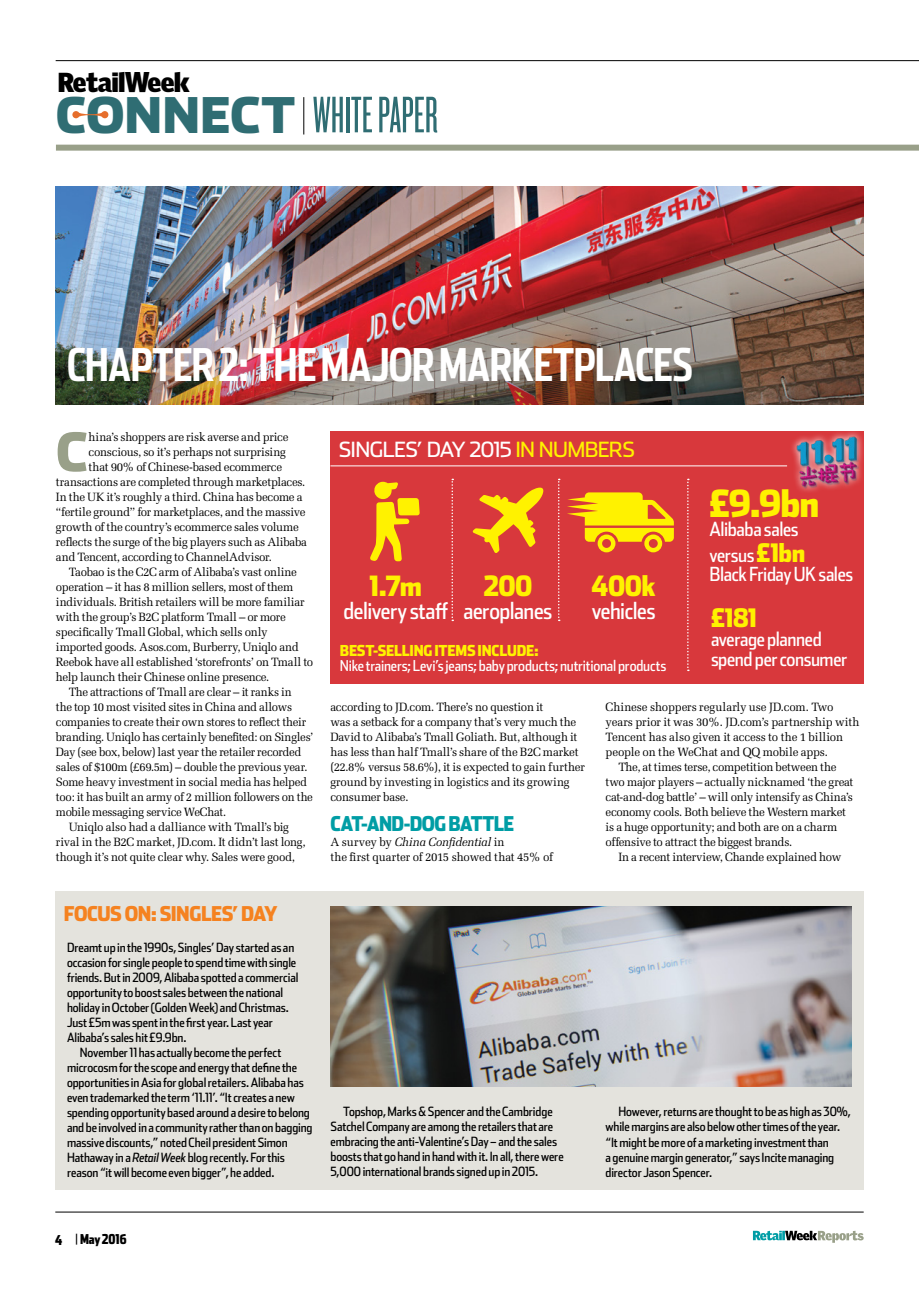
<style>
.page{position:relative;width:919px;height:1289px;background:#fff}
.page>*{position:absolute;margin:0;border:0;box-sizing:border-box;transform-origin:0 0}
.t1{font:53.4px "Knockout 26 Junior Flywght";color:#2f6d73}
.t2{font:900 52.8px "Stainless";color:#99a089}
.t3{font:700 45px "Stainless Comp";letter-spacing:-.02em;color:#fff}
.t4{font:900 36.9px "Stainless Cond";color:#fff200}
.t5{font:900 27.75px "Stainless Cond";letter-spacing:-.02em;color:#fff200}
.t6{font:900 26.7px "Griffith Gothic";letter-spacing:-.03em;color:#000}
.t7{font:900 25.2px "Stainless Cond";color:#fff200}
.t8{font:23.1px "Stainless Cond";letter-spacing:-.02em;color:#fff}
.t9{font:21px "Stainless";letter-spacing:-.03em;color:#fff}
.t10{font:900 20.25px "Stainless Cond";letter-spacing:-.025em;color:#f58220}
.t11{font:900 20.25px "Stainless Cond";letter-spacing:-.035em;color:#009da5}
.t12{font:19.35px/25.2px "Stainless Cond";letter-spacing:-.02em;color:#fff}
.t13{font:15px "Stainless Cond";letter-spacing:-.01em;color:#fff}
.t14{font:900 15px "Stainless Cond";letter-spacing:-.015em;color:#fff200}
.t15{font:900 13.5px "Stainless Comp";letter-spacing:-.01em;color:#000}
.t16{font:12.75px/15px "Stainless Cond";letter-spacing:-.01em;color:#000}
.t17{font:12px/15px "Melior";letter-spacing:-.02em;color:#000;scale:.96 1}
.t18{font:12px "Melior";letter-spacing:-.02em;color:#000;scale:.95 1}
.s1{font-size:27.75px}
.s2{font-family:"Stainless";font-weight:900;font-size:48.75px}
.s3{font-style:italic}
.s4{color:#fff200}
.s5{font-weight:900;font-size:25.2px;color:#fff200}
.s6{font-weight:400}
</style>
<div class="page">
<hr style="left:55px;top:1211px;width:808px;height:1px;background:#000">
<svg style="left:752px;top:1230px;width:111px;height:12px"></svg>
<img style="left:55px;top:186px;width:808px;height:218px">
<div style="left:55px;top:891px;width:808px;height:299px;background:#e4e3dd"></div>
<img style="left:330px;top:906px;width:521px;height:180px">
<div style="left:330px;top:432px;width:533px;height:252px;background:#d8383c"></div>
<hr style="left:330px;top:465px;width:457px;height:1px;background:#fff">
<svg style="left:567px;top:492px;width:106px;height:60px"></svg>
<svg style="left:472px;top:487px;width:71px;height:66px"></svg>
<svg style="left:370px;top:482px;width:49px;height:79px"></svg>
<svg style="left:789px;top:431px;width:75px;height:63px"></svg>
<img style="left:796px;top:436px;width:62px;height:52px">
<svg style="left:451px;top:478px;width:2px;height:143px"></svg>
<svg style="left:558px;top:478px;width:1px;height:143px"></svg>
<svg style="left:687px;top:478px;width:1px;height:193px"></svg>
<div style="left:56px;top:145px;width:862px;height:6px;background:#99a089"></div>
<hr style="left:56px;top:60px;width:862px;height:1px;background:#000">
<svg style="left:72px;top:111px;width:36px;height:7px"></svg>
<hr style="left:303px;top:97px;width:1px;height:37px;background:#000">
<h3 class="t6" style="left:58px;top:66px;width:133px">Retail<span class="s1">W</span>eek</h3>
<h1 class="t1" style="left:56px;top:85px;width:335px"><span class="s2">CONNECT</span> WHITE PAPER</h1>
<h3 class="t3" style="left:67px;top:338px;width:627px">CHAPTER 2: THE MAJOR MARKETPLACES</h3>
<h2 class="t2" style="left:56px;top:418px;width:34px">C</h2>
<p class="t17" style="left:89px;top:429px;width:210px">hina’s shoppers are risk averse and price</p>
<p class="t17" style="left:89px;top:444px;width:207px">conscious, so it’s perhaps not surprising</p>
<p class="t17" style="left:89px;top:459px;width:203px">that 90% of Chinese-based ecommerce</p>
<p class="t17" style="left:56px;top:474px;width:261px">transactions are completed through marketplaces.</p>
<p class="t17" style="left:56px;top:489px;width:258px">In the UK it’s roughly a third. China has become a</p>
<p class="t17" style="left:56px;top:504px;width:261px">“fertile ground” for marketplaces, and the massive</p>
<p class="t17" style="left:56px;top:519px;width:254px">growth of the country’s ecommerce sales volume</p>
<p class="t17" style="left:56px;top:534px;width:263px">reflects the surge of the big players such as Alibaba</p>
<p class="t17" style="left:56px;top:549px;width:227px">and Tencent, according to ChannelAdvisor.</p>
<p class="t17" style="left:69px;top:564px;width:239px">Taobao is the C2C arm of Alibaba’s vast online</p>
<p class="t17" style="left:56px;top:579px;width:249px">operation – it has 8 million sellers, most of them</p>
<p class="t17" style="left:56px;top:594px;width:261px">individuals. British retailers will be more familiar</p>
<p class="t17" style="left:56px;top:609px;width:241px">with the group’s B2C platform Tmall – or more</p>
<p class="t17" style="left:56px;top:624px;width:222px">specifically Tmall Global, which sells only</p>
<p class="t17" style="left:56px;top:639px;width:254px">imported goods. Asos.com, Burberry, Uniqlo and</p>
<p class="t17" style="left:56px;top:654px;width:269px">Reebok have all established ‘storefronts’ on Tmall to</p>
<p class="t17" style="left:56px;top:669px;width:224px">help launch their Chinese online presence.</p>
<p class="t18" style="left:69px;top:685px;width:236px">The attractions of Tmall are clear – it ranks in</p>
<p class="t18" style="left:56px;top:700px;width:250px">the top 10 most visited sites in China and allows</p>
<p class="t18" style="left:56px;top:715px;width:265px">companies to create their own stores to reflect their</p>
<p class="t18" style="left:56px;top:730px;width:272px">branding. Uniqlo has certainly benefited: on Singles’</p>
<p class="t18" style="left:56px;top:745px;width:260px">Day (see box, below) last year the retailer recorded</p>
<p class="t18" style="left:56px;top:760px;width:266px">sales of $100m (£69.5m) – double the previous year.</p>
<p class="t18" style="left:56px;top:775px;width:266px">Some heavy investment in social media has helped</p>
<p class="t18" style="left:56px;top:790px;width:272px">too: it has built an army of 2 million followers on the</p>
<p class="t18" style="left:56px;top:805px;width:181px">mobile messaging service WeChat.</p>
<p class="t17" style="left:69px;top:819px;width:231px">Uniqlo also had a dalliance with Tmall’s big</p>
<p class="t17" style="left:56px;top:834px;width:261px">rival in the B2C market, JD.com. It didn’t last long,</p>
<p class="t17" style="left:56px;top:849px;width:251px">though it’s not quite clear why. Sales were good,</p>
<h3 class="t10" style="left:64px;top:901px;width:212px">FOCUS ON: SINGLES’ DAY</h3>
<p class="t16" style="left:67px;top:939px;width:233px">Dreamt up in the 1990s, Singles’ Day started as an occasion for single people to spend time with single friends. But in 2009, Alibaba spotted a commercial opportunity to boost sales between the national holiday in October (Golden Week) and Christmas.<br>Just £5m was spent in the first year. Last year Alibaba’s sales hit £9.9bn.</p>
<p class="t16" style="left:67px;top:1044px;width:247px;text-indent:13px">November 11 has actually become the perfect microcosm for the scope and energy that define the opportunities in Asia for global retailers. Alibaba has even trademarked the term ‘11.11’. “It creates a new spending opportunity based around a desire to belong and be involved in a community rather than on bagging massive discounts,” noted Cheil president Simon Hathaway in a <span class="s3">Retail Week</span> blog recently. For this reason “it will become even bigger”, he added.</p>
<h3 class="t9" style="left:339px;top:437px;width:297px">SINGLES’ DAY 2015 <span class="s4">IN NUMBERS</span></h3>
<h3 class="t5" style="left:369px;top:569px;width:54px">1.7M</h3>
<h3 class="t8" style="left:343px;top:597px;width:106px">delivery staff</h3>
<h3 class="t5" style="left:483px;top:569px;width:51px">200</h3>
<h3 class="t8" style="left:463px;top:597px;width:90px">aeroplanes</h3>
<h3 class="t5" style="left:591px;top:568px;width:66px">400K</h3>
<h3 class="t8" style="left:591px;top:597px;width:65px">vehicles</h3>
<p class="t14" style="left:340px;top:641px;width:200px">BEST-SELLING ITEMS INCLUDE:</p>
<p class="t13" style="left:340px;top:656px;width:328px">Nike trainers; Levi’s jeans; baby products; nutritional products</p>
<h3 class="t4" style="left:709px;top:481px;width:111px">£9.9BN</h3>
<h3 class="t12" style="left:709px;top:516px;width:97px">Alibaba sales versus <span class="s5">£1BN</span></h3>
<h3 class="t12" style="left:709px;top:561px;width:145px">Black Friday UK sales</h3>
<h3 class="t7" style="left:711px;top:602px;width:48px">£181</h3>
<h3 class="t12" style="left:711px;top:629px;width:138px;line-height:19.5px">average planned spend per consumer</h3>
<p class="t17" style="left:330px;top:699px;width:266px">according to JD.com. There’s no question it<br>was a setback for a company that’s very much the David to Alibaba’s Tmall Goliath. But, although it has less than half Tmall’s share of the B2C market (22.8% versus 58.6%), it is expected to gain further ground by investing in logistics and its growing consumer base.</p>
<h3 class="t11" style="left:330px;top:811px;width:185px">CAT-AND-DOG BATTLE</h3>
<p class="t17" style="left:330px;top:834px;width:233px">A survey by <span class="s3">China Confidential</span> in<br>the first quarter of 2015 showed that 45% of</p>
<p class="t17" style="left:605px;top:699px;width:239px">Chinese shoppers regularly use JD.com. Two</p>
<p class="t17" style="left:605px;top:714px;width:266px">years prior it was 30%. JD.com’s partnership with</p>
<p class="t17" style="left:605px;top:729px;width:249px">Tencent has also given it access to the 1 billion</p>
<p class="t17" style="left:605px;top:744px;width:233px">people on the WeChat and QQ mobile apps.</p>
<p class="t17" style="left:618px;top:759px;width:229px">The, at times terse, competition between the</p>
<p class="t17" style="left:605px;top:774px;width:260px">two major players – actually nicknamed ‘the great</p>
<p class="t17" style="left:605px;top:789px;width:259px">cat-and-dog battle’ – will only intensify as China’s</p>
<p class="t17" style="left:605px;top:804px;width:252px">economy cools. Both believe the Western market</p>
<p class="t17" style="left:605px;top:819px;width:243px">is a huge opportunity; and both are on a charm</p>
<p class="t17" style="left:605px;top:834px;width:196px">offensive to attract the biggest brands.</p>
<p class="t17" style="left:618px;top:849px;width:234px">In a recent interview, Chande explained how</p>
<p class="t16" style="left:330px;top:1104px;width:235px;text-indent:13px">Topshop, Marks &amp; Spencer and the Cambridge Satchel Company are among the retailers that are embracing the anti-Valentine’s Day – and the sales boosts that go hand in hand with it. In all, there were 5,000 international brands signed up in 2015.</p>
<p class="t16" style="left:605px;top:1104px;width:247px;text-indent:13px">However, returns are thought to be as high as 30%, while margins are also below other times of the year. “It might be more of a marketing investment than<br>a genuine margin generator,” says Incite managing director Jason Spencer.</p>
<p class="t15" style="left:55px;top:1231px;width:73px">4 <span class="s6">|</span>May 2016</p>
</div>
